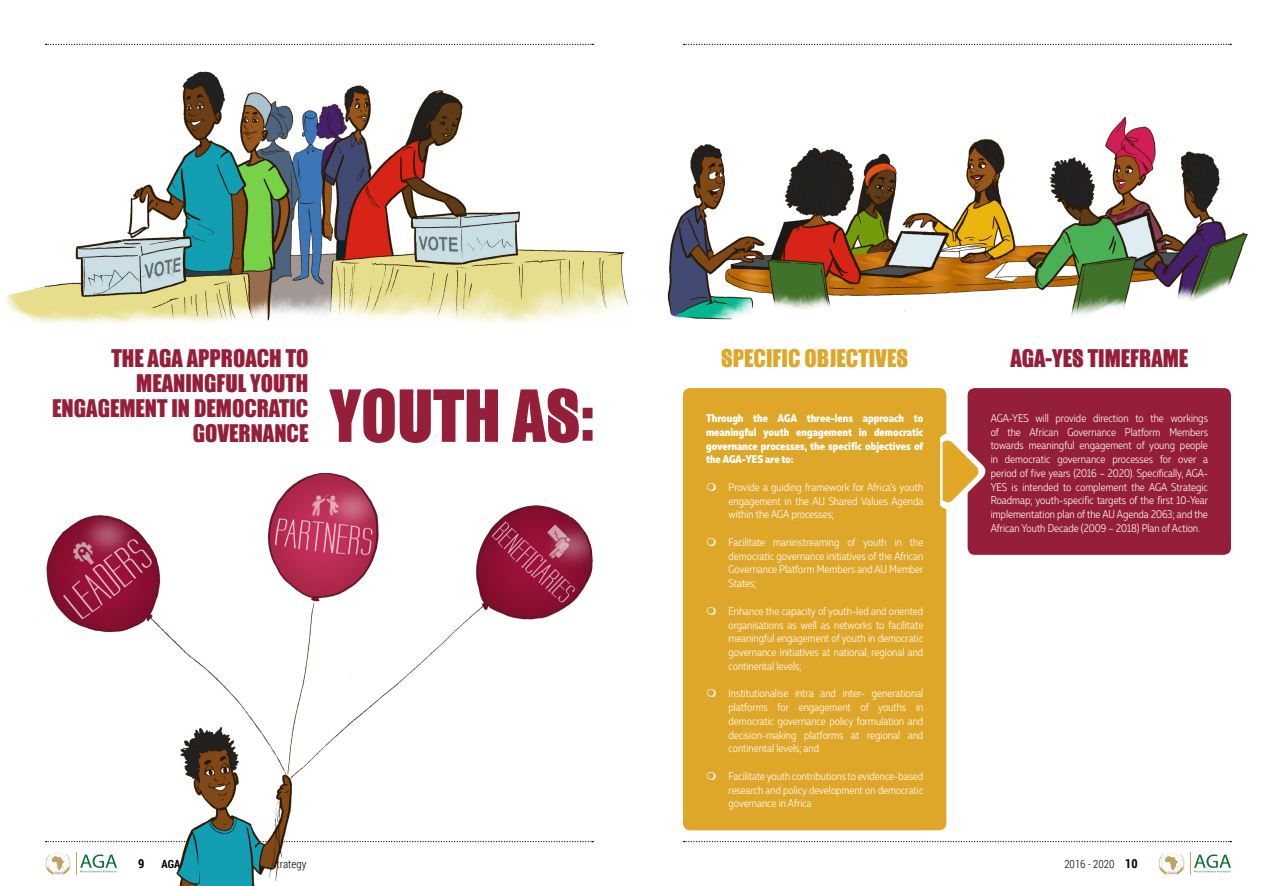
<style>
.page{position:relative;width:1276px;height:886px;background:#fff}
.page>*{position:absolute;margin:0;border:0;box-sizing:border-box;transform-origin:0 0}
.t1{font:66.25px "Gabo Drive";color:#951f39}
.t2{font:22.5px/25px "Gabo Drive";color:#951f39;text-align:right}
.t3{font:22.5px "Gabo Drive";color:#dfa72a}
.t4{font:700 12.5px "Roboto Condensed";color:#000}
.t5{font:300 11.25px/13.8px "Muller Narrow";color:#fff;text-align:justify}
.t6{font:800 11.25px/13.8px "Muller Narrow";color:#fff;text-align:justify}
.t7{font:300 11.25px "Roboto Condensed";color:#000}
.s1{font-weight:700;font-size:12.5px}
</style>
<div class="page">
<img style="left:4px;top:43px;width:1244px;height:282px">
<div style="left:967px;top:388px;width:264px;height:167px;background:#951f39;border-radius:7px"></div>
<div style="left:683px;top:388px;width:263px;height:442px;background:#dfa72a;border-radius:7px"></div>
<svg style="left:940px;top:430px;width:46px;height:83px"></svg>
<svg style="left:46px;top:44px;width:547px;height:1px"></svg>
<svg style="left:683px;top:841px;width:548px;height:1px"></svg>
<svg style="left:683px;top:44px;width:548px;height:1px"></svg>
<img style="left:1159px;top:852px;width:25px;height:22px">
<svg style="left:1190px;top:852px;width:41px;height:22px"></svg>
<img style="left:33px;top:472px;width:561px;height:414px">
<img style="left:68px;top:536px;width:35px;height:35px">
<img style="left:311px;top:492px;width:28px;height:28px">
<img style="left:536px;top:524px;width:37px;height:37px">
<h2 class="t2" style="left:52px;top:345px;width:258px">THE AGA APPROACH TO<br>MEANINGFUL YOUTH<br>ENGAGEMENT IN DEMOCRATIC<br>GOVERNANCE</h2>
<h1 class="t1" style="left:330px;top:370px;width:266px">YOUTH AS:</h1>
<h2 class="t3" style="left:721px;top:342px;width:188px">SPECIFIC OBJECTIVES</h2>
<h2 class="t2" style="left:1010px;top:345px;width:179px">AGA-YES TIMEFRAME</h2>
<p class="t6" style="left:706px;top:411px;width:219px">Through the AGA three-lens approach to meaningful youth engagement in democratic governance processes, the specific objectives of the AGA-YES are to:</p>
<p class="t5" style="left:728px;top:480px;width:196px">Provide a guiding framework for Africa’s youth engagement in the AU Shared Values Agenda within the AGA processes;</p>
<p class="t5" style="left:728px;top:535px;width:196px">Facilitate maninstreaming of youth in the democratic governance initiatives of the African Governance Platform Members and AU Member States;</p>
<p class="t5" style="left:728px;top:604px;width:196px">Enhance the capacity of youth-led and oriented organisations as well as networks to facilitate meaningful engagement of youth in democratic governance initiatives at national, regional and continental levels;</p>
<p class="t5" style="left:728px;top:686px;width:196px">Institutionalise intra and inter- generational platforms for engagement of youths in democratic governance policy formulation and decision-making platforms at regional and continental levels; and</p>
<p class="t5" style="left:728px;top:769px;width:196px">Facilitate youth contributions to evidence-based research and policy development on democratic governance in Africa</p>
<p class="t5" style="left:990px;top:411px;width:219px">AGA-YES will provide direction to the workings of the African Governance Platform Members towards meaningful engagement of young people in democratic governance processes for over a period of five years (2016 – 2020). Specifically, AGA-YES is intended to complement the AGA Strategic Roadmap; youth-specific targets of the first 10-Year implementation plan of the AU Agenda 2063; and the African Youth Decade (2009 – 2018) Plan of Action.</p>
<p class="t4" style="left:138px;top:854px;width:8px">9</p>
<p class="t7" style="left:1064px;top:856px;width:75px">2016 - 2020 <span class="s1">10</span></p>
</div>
